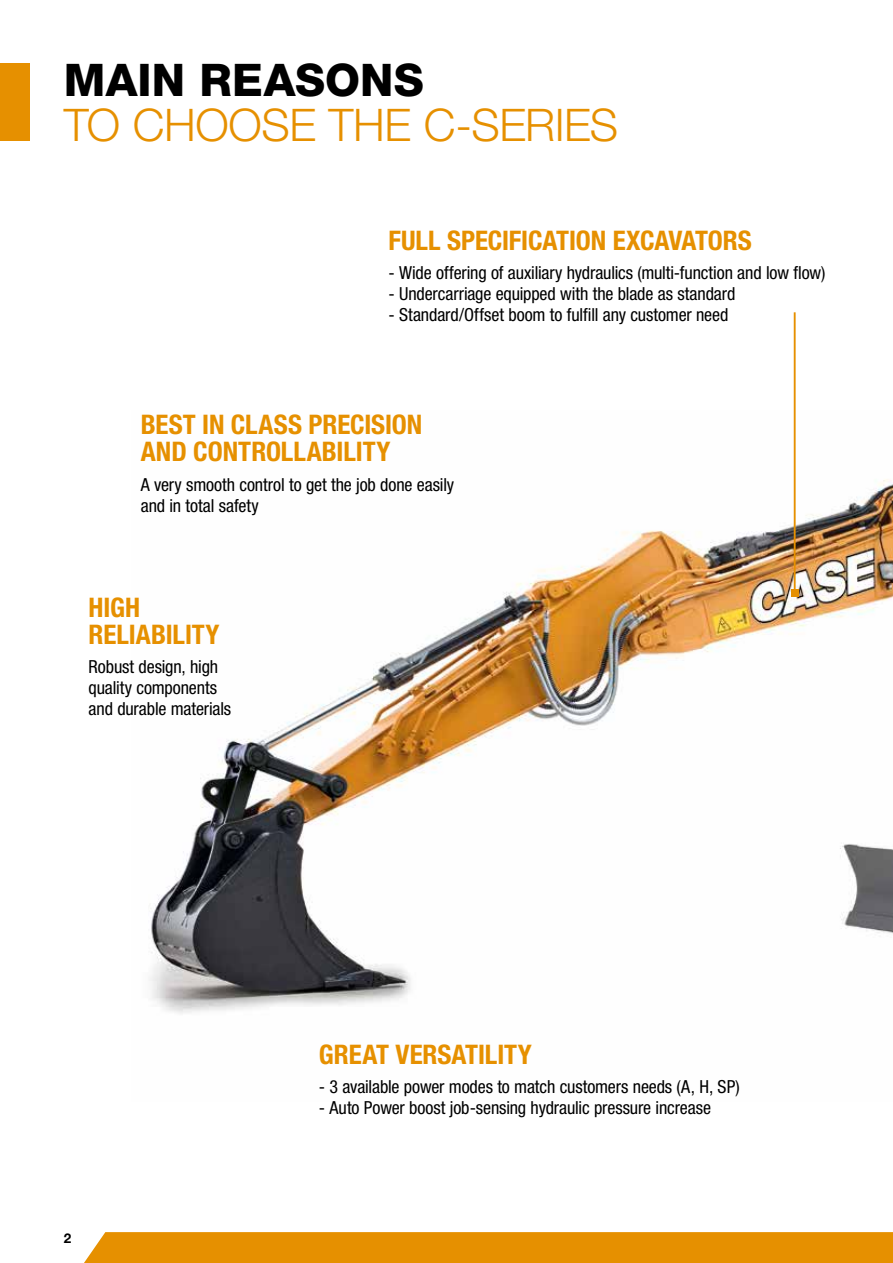
<style>
.page{position:relative;width:893px;height:1263px;background:#fff}
.page>*{position:absolute;margin:0;border:0;box-sizing:border-box;transform-origin:0 0}
.t1{font:300 45px "Helvetica Neue LT Pro";letter-spacing:-.01em;color:#e69000}
.t2{font:800 45px "Helvetica Neue LT Pro";letter-spacing:.005em;color:#000}
.t3{font:700 condensed 27px/27px "Helvetica Neue LT Std";color:#e69000}
.t4{font:condensed 18px/21px "Helvetica Neue LT Std";letter-spacing:-.005em;color:#000}
.t5{font:700 13.5px "Helvetica Neue LT Std";color:#000}
</style>
<div class="page">
<div style="left:84px;top:1232px;width:809px;height:31px;background:#e69000"></div>
<img style="left:149px;top:410px;width:744px;height:604px">
<div style="left:0;top:64px;width:30px;height:77px;background:#e69000"></div>
<hr style="left:794px;top:312px;width:2px;height:281px;background:#e69000">
<div style="left:791px;top:590px;width:7px;height:7px;background:#e69000"></div>
<h1 class="t2" style="left:64px;top:53px;width:361px">MAIN REASONS</h1>
<h1 class="t1" style="left:64px;top:97px;width:556px">TO CHOOSE THE C-SERIES</h1>
<h2 class="t3" style="left:388px;top:226px;width:365px">FULL SPECIFICATION EXCAVATORS</h2>
<p class="t4" style="left:388px;top:262px;width:439px">- Wide offering of auxiliary hydraulics (multi-function and low flow)</p>
<p class="t4" style="left:388px;top:283px;width:349px">- Undercarriage equipped with the blade as standard</p>
<p class="t4" style="left:388px;top:304px;width:341px">- Standard/Offset boom to fulfill any customer need</p>
<h2 class="t3" style="left:141px;top:411px;width:283px">BEST IN CLASS PRECISION<br>AND CONTROLLABILITY</h2>
<p class="t4" style="left:141px;top:474px;width:315px">A very smooth control to get the job done easily and in total safety</p>
<h2 class="t3" style="left:89px;top:593px;width:133px">HIGH<br>RELIABILITY</h2>
<p class="t4" style="left:89px;top:656px;width:144px">Robust design, high quality components and durable materials</p>
<p class="t5" style="left:64px;top:1229px;width:9px">2</p>
<h2 class="t3" style="left:319px;top:1040px;width:215px">GREAT VERSATILITY</h2>
<p class="t4" style="left:319px;top:1076px;width:422px">- 3 available power modes to match customers needs (A, H, SP)</p>
<p class="t4" style="left:319px;top:1097px;width:394px">- Auto Power boost job-sensing hydraulic pressure increase</p>
</div>
